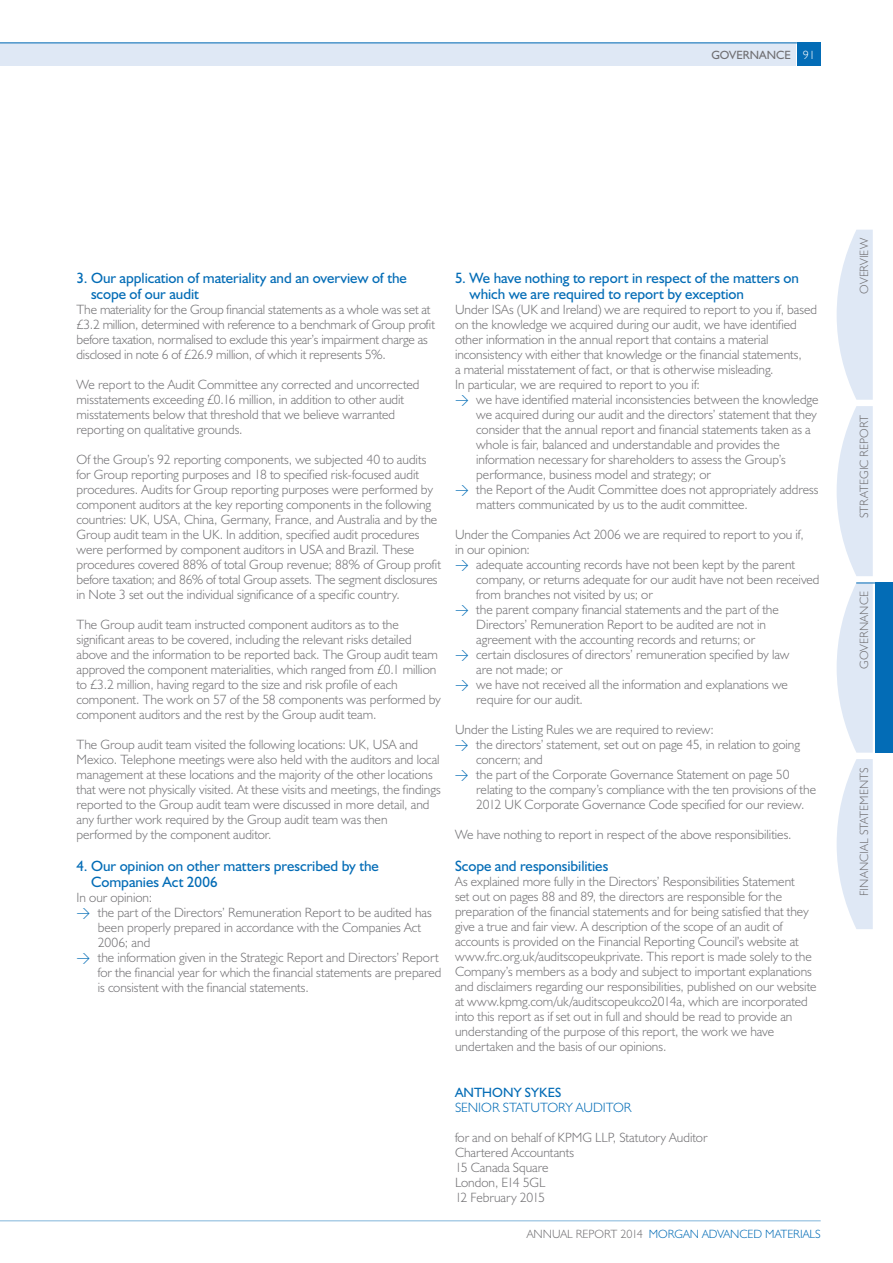
<style>
.page{position:relative;width:893px;height:1263px;background:#fff}
.page>*{position:absolute;margin:0;border:0;box-sizing:border-box;transform-origin:0 0}
.t1{font:15px/16.5px "Humanist 521 BT";letter-spacing:-.005em;color:#036cb6}
.t2{font:300 13.5px/15px "Humanist 521 BT";color:#717073}
.t3{font:300 13.5px "Humanist 521 BT";color:#036cb6}
.t4{font:13.5px "Humanist 521 BT";letter-spacing:.01em;color:#036cb6}
.t5{font:300 12px "Humanist 521 BT";letter-spacing:.005em;color:#717073}
.t6{font:300 12px "Humanist 521 BT";color:#036cb6}
.t7{font:12px "Humanist 521 BT";color:#717073}
.s1{font-weight:300;color:#fff}
.s2{font-family:"DIN";color:#036cb6}
.s3{color:#717073}
</style>
<div class="page">
<div style="left:0;top:43px;width:795px;height:23px;background:#dfe8f5"></div>
<hr style="left:0;top:43px;width:821px;height:1px;background:#036cb6">
<div style="left:797px;top:43px;width:24px;height:23px;background:#036cb6"></div>
<hr style="left:0;top:1220px;width:821px;height:1px;background:#81b5da">
<svg style="left:837px;top:230px;width:36px;height:170px"></svg>
<svg style="left:837px;top:406px;width:36px;height:170px"></svg>
<svg style="left:837px;top:584px;width:36px;height:169px"></svg>
<svg style="left:837px;top:759px;width:36px;height:170px"></svg>
<div style="left:876px;top:583px;width:17px;height:170px;background:#036cb6"></div>
<hr style="left:856px;top:583px;width:37px;height:1px;background:#036cb6">
<p class="t7" style="left:711px;top:47px;width:21px">GOVERN</p>
<p class="t7" style="left:759px;top:47px;width:57px">ANCE <span class="s1">91</span></p>
<p class="t1" style="left:91px;top:269px;width:317px;text-indent:-14px">3. Our application of materiality and an overview of the scope of our audit</p>
<p class="t2" style="left:77px;top:302px;width:360px">The materiality for the Group financial statements as a whole was set at £3.2 million, determined with reference to a benchmark of Group profit before taxation, normalised to exclude this year’s impairment charge as disclosed in note 6 of £26.9 million, of which it represents 5%.</p>
<p class="t2" style="left:77px;top:377px;width:344px">We report to the Audit Committee any corrected and uncorrected misstatements exceeding £0.16 million, in addition to other audit misstatements below that threshold that we believe warranted reporting on qualitative grounds.</p>
<p class="t2" style="left:77px;top:452px;width:366px">Of the Group’s 92 reporting components, we subjected 40 to audits for Group reporting purposes and 18 to specified risk-focused audit procedures. Audits for Group reporting purposes were performed by component auditors at the key reporting components in the following countries: U K, USA, China, Germany, France, and Australia and by the Group audit team in the UK. In addition, specified audit procedures were performed by component auditors in USA and Brazil. These procedures covered 88% of total Group revenue; 88% of Group profit before taxation; and 86% of total Group assets. The segment disclosures in N ote 3 set out the individual significance of a specific country.</p>
<p class="t2" style="left:77px;top:617px;width:366px">The Group audit team instructed component auditors as to the significant areas to be covered, including the relevant risks detailed above and the information to be reported back. The Group audit team approved the component materialities, which ranged from £0.1 million to £3.2 million, having regard to the size and risk profile of each component. The work on 57 of the 58 components was performed by component auditors and the rest by the Group audit team.</p>
<p class="t2" style="left:77px;top:737px;width:366px">The Group audit team visited the following locations: U K, USA and Mexico. Telephone meetings were also held with the auditors and local management at these locations and the majority of the other locations that were not physically visited. At these visits and meetings, the findings reported to the Group audit team were discussed in more detail, and any further work required by the Group audit team was then performed by the component auditor.</p>
<p class="t1" style="left:91px;top:857px;width:289px;text-indent:-15px">4. Our opinion on other matters prescribed by the<br>Companies Act 2006</p>
<p class="t2" style="left:77px;top:890px;width:77px">In our opinion:</p>
<p class="t2" style="left:77px;top:905px;width:357px"><span class="s2">&gt;</span> the part of the Directors’ Remuneration Report to be audited has</p>
<p class="t2" style="left:98px;top:920px;width:325px">been properly prepared in accordance with the Companies Act</p>
<p class="t2" style="left:98px;top:935px;width:54px">2006; and</p>
<p class="t2" style="left:77px;top:950px;width:364px"><span class="s2">&gt;</span> the information given in the Strategic Report and Directors’ Report</p>
<p class="t2" style="left:98px;top:965px;width:345px">for the financial year for which the financial statements are prepared</p>
<p class="t2" style="left:98px;top:980px;width:213px">is consistent with the financial statements.</p>
<p class="t1" style="left:469px;top:269px;width:331px;text-indent:-15px">5. We have nothing to report in respect of the matters on which we are required to report by exception</p>
<p class="t2" style="left:455px;top:302px;width:364px">Under ISAs (UK and Ireland) we are required to report to you if, based</p>
<p class="t2" style="left:455px;top:317px;width:343px">on the knowledge we acquired during our audit, we have identified</p>
<p class="t2" style="left:455px;top:332px;width:315px">other information in the annual report that contains a material</p>
<p class="t2" style="left:455px;top:347px;width:348px">inconsistency with either that knowledge or the financial statements,</p>
<p class="t2" style="left:455px;top:362px;width:320px">a material misstatement of fact, or that is otherwise misleading.</p>
<p class="t2" style="left:455px;top:377px;width:246px">In particular, we are required to report to you if:</p>
<p class="t2" style="left:455px;top:392px;width:365px"><span class="s2">&gt;</span> we have identified material inconsistencies between the knowledge</p>
<p class="t2" style="left:476px;top:407px;width:342px">we acquired during our audit and the directors’ statement that they</p>
<p class="t2" style="left:476px;top:422px;width:336px">consider that the annual report and financial statements taken as a</p>
<p class="t2" style="left:476px;top:437px;width:305px">whole is fair, balanced and understandable and provides the</p>
<p class="t2" style="left:476px;top:452px;width:311px">information necessary for shareholders to assess the Group’s</p>
<p class="t2" style="left:476px;top:467px;width:236px">performance, business model and strategy; or</p>
<p class="t2" style="left:455px;top:482px;width:365px"><span class="s2">&gt;</span> the Report of the Audit Committee does not appropriately address</p>
<p class="t2" style="left:476px;top:497px;width:273px">matters communicated by us to the audit committee.</p>
<p class="t2" style="left:455px;top:527px;width:350px">Under the Companies Act 2006 we are required to report to you if,</p>
<p class="t2" style="left:455px;top:542px;width:77px">in our opinion:</p>
<p class="t2" style="left:455px;top:557px;width:342px"><span class="s2">&gt;</span> adequate accounting records have not been kept by the parent</p>
<p class="t2" style="left:476px;top:572px;width:345px">company, or returns adequate for our audit have not been received</p>
<p class="t2" style="left:476px;top:587px;width:178px">from branches not visited by us; or</p>
<p class="t2" style="left:455px;top:602px;width:325px"><span class="s2">&gt;</span> the parent company financial statements and the part of the</p>
<p class="t2" style="left:476px;top:617px;width:291px">Directors’ Remuneration Report to be audited are not in</p>
<p class="t2" style="left:476px;top:632px;width:281px">agreement with the accounting records and returns; or</p>
<p class="t2" style="left:455px;top:647px;width:336px"><span class="s2">&gt;</span> certain disclosures of directors’ remuneration specified by law</p>
<p class="t2" style="left:476px;top:662px;width:88px">are not made; or</p>
<p class="t2" style="left:455px;top:677px;width:335px"><span class="s2">&gt;</span> we have not received all the information and explanations we</p>
<p class="t2" style="left:476px;top:692px;width:108px">require for our audit.</p>
<p class="t2" style="left:455px;top:722px;width:260px">Under the Listing Rules we are required to review:</p>
<p class="t2" style="left:455px;top:737px;width:347px"><span class="s2">&gt;</span> the directors’ statement, set out on page 45, in relation to going</p>
<p class="t2" style="left:476px;top:752px;width:68px">concern; and</p>
<p class="t2" style="left:455px;top:767px;width:336px"><span class="s2">&gt;</span> the part of the Corporate Governance Statement on page 50</p>
<p class="t2" style="left:476px;top:782px;width:341px">relating to the company’s compliance with the ten provisions of the</p>
<p class="t2" style="left:476px;top:797px;width:330px">2012 U K Corporate Governance Code specified for our review.</p>
<p class="t2" style="left:455px;top:827px;width:338px">We have nothing to report in respect of the above responsibilities.</p>
<p class="t1" style="left:455px;top:857px;width:155px">Scope and responsibilities</p>
<p class="t2" style="left:455px;top:873px;width:363px">As explained more fully in the Directors’ Responsibilities Statement<br>set out on pages 88 and 89, the directors are responsible for the preparation of the financial statements and for being satisfied that they give a true and fair view. A description of the scope of an audit of accounts is provided on the Financial Reporting Council’s website at www.frc.org.uk/auditscopeukprivate. This report is made solely to the Company’s members as a body and subject to important explanations and disclaimers regarding our responsibilities, published on our website at www.kpmg.com/uk/auditscopeukco2014a, which are incorporated into this report as if set out in full and should be read to provide an understanding of the purpose of this report, the work we have undertaken and the basis of our opinions.</p>
<p class="t4" style="left:455px;top:1084px;width:107px">Antho ny Sykes</p>
<p class="t3" style="left:455px;top:1099px;width:178px">Seni or Statutory Auditor</p>
<p class="t2" style="left:455px;top:1130px;width:254px">for and on behalf of KPMG LLP, Statutory Auditor<br>Chartered Accountants<br>15 Canada Square<br>London, E14 5GL<br>12 February 2015</p>
<p class="t6" style="left:527px;top:1227px;width:295px"><span class="s3">Annual report 2014</span> Morgan ADVAN CED MATERIALS</p>
<p class="t5" style="left:857px;top:294px;width:54px;rotate:-90deg">Overvi ew</p>
<p class="t5" style="left:857px;top:518px;width:105px;rotate:-90deg">Strategic report</p>
<p class="t5" style="left:857px;top:669px;width:79px;rotate:-90deg">Governanc e</p>
<p class="t5" style="left:857px;top:896px;width:129px;rotate:-90deg">Fi nanc IAl statem ents</p>
</div>
